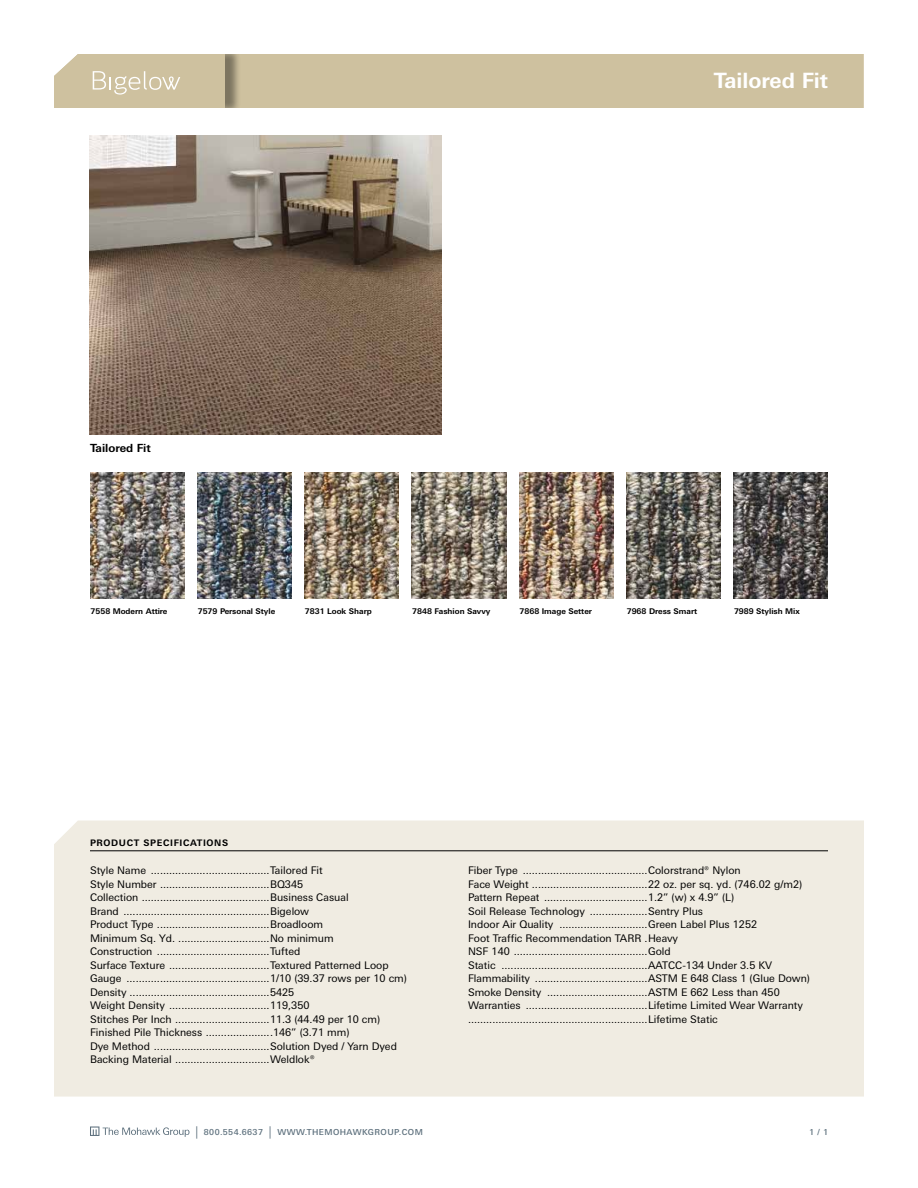
<style>
.page{position:relative;width:918px;height:1188px;background:#fff}
.page>*{position:absolute;margin:0;border:0;box-sizing:border-box;transform-origin:0 0}
.t1{font:700 21.15px "Linotype Univers Basic";color:#fff}
.t2{font:700 11.25px "Linotype Univers Basic";color:#000}
.t3{font:10.5px/13.5px "Linotype Univers Basic";color:#000}
.t4{font:700 9px "Linotype Univers Basic";letter-spacing:.07em;color:#000}
.t5{font:500 8.25px "Linotype Univers Basic";letter-spacing:.05em;color:#5c6f7c}
.t6{font:700 7.8px "Linotype Univers Basic";color:#000}
.s1{font-size:12.3px}
</style>
<div class="page">
<div style="left:240px;top:54px;width:624px;height:54px;background:#cec19f"></div>
<div style="left:56px;top:54px;width:184px;height:54px;background:#000;opacity:.4"></div>
<img style="left:90px;top:135px;width:351px;height:300px">
<svg style="left:90px;top:1126px;width:100px;height:11px"></svg>
<div style="left:54px;top:821px;width:810px;height:276px;background:#f0ece2"></div>
<hr style="left:90px;top:850px;width:738px;height:1px;background:#000">
<img style="left:90px;top:473px;width:94px;height:126px">
<img style="left:197px;top:473px;width:95px;height:126px">
<img style="left:304px;top:473px;width:95px;height:126px">
<img style="left:412px;top:473px;width:94px;height:126px">
<img style="left:519px;top:473px;width:95px;height:126px">
<img style="left:626px;top:473px;width:95px;height:126px">
<img style="left:734px;top:473px;width:94px;height:126px">
<svg style="left:54px;top:54px;width:171px;height:54px;background:#d1c5a5"></svg>
<p class="t2" style="left:90px;top:442px;width:62px">Tailored Fit</p>
<h1 class="t1" style="left:714px;top:68px;width:116px">Tailored Fit</h1>
<p class="t6" style="left:90px;top:606px;width:79px">7558 Modern Attire</p>
<p class="t6" style="left:198px;top:606px;width:79px">7579 Personal Style</p>
<p class="t6" style="left:305px;top:606px;width:68px">7831 Look Sharp</p>
<p class="t6" style="left:412px;top:606px;width:80px">7848 Fashion Savvy</p>
<p class="t6" style="left:519px;top:606px;width:74px">7868 Image Setter</p>
<p class="t6" style="left:627px;top:606px;width:72px">7968 Dress Smart</p>
<p class="t6" style="left:734px;top:606px;width:67px">7989 Stylish Mix</p>
<p class="t4" style="left:90px;top:837px;width:140px">PRODUCT SPECIFICATIONS</p>
<p class="t3" style="left:90px;top:864px;width:319px">Style Name .......................................Tailored Fit<br>Style Number ....................................BQ345<br>Collection ..........................................Business Casual<br>Brand ................................................Bigelow<br>Product Type .....................................Broadloom<br>Minimum Sq. Yd. ..............................No minimum<br>Construction .....................................Tufted<br>Surface Texture .................................Textured Patterned Loop Gauge ...............................................1/10 (39.37 rows per 10 cm)<br>Density ..............................................5425<br>Weight Density .................................119,350<br>Stitches Per Inch ...............................11.3 (44.49 per 10 cm)<br>Finished Pile Thickness ......................146” (3.71 mm)<br>Dye Method ......................................Solution Dyed / Yarn Dyed Backing Material ...............................Weldlok®</p>
<p class="t3" style="left:468px;top:864px;width:344px">Fiber Type .........................................Colorstrand® Nylon<br>Face Weight ......................................22 oz. per sq. yd. (746.02 g/m2)<br>Pattern Repeat ..................................1.2” (w) x 4.9” (L)<br>Soil Release Technology ...................Sentry Plus<br>Indoor Air Quality .............................Green Label Plus 1252<br>Foot Traffic Recommendation TARR .Heavy<br>NSF 140 ............................................Gold<br>Static ................................................AATCC-134 Under 3.5 KV Flammability .....................................ASTM E 648 Class 1 (Glue Down)<br>Smoke Density .................................ASTM E 662 Less than 450<br>Warranties ........................................Lifetime Limited Wear Warranty ...........................................................Lifetime Static</p>
<p class="t5" style="left:196px;top:1127px;width:229px"><span class="s1">|</span> 800.554.6637 <span class="s1">|</span> WWW.THEMOHAWKGROUP.COM</p>
<p class="t5" style="left:809px;top:1127px;width:20px">1 / 1</p>
</div>
